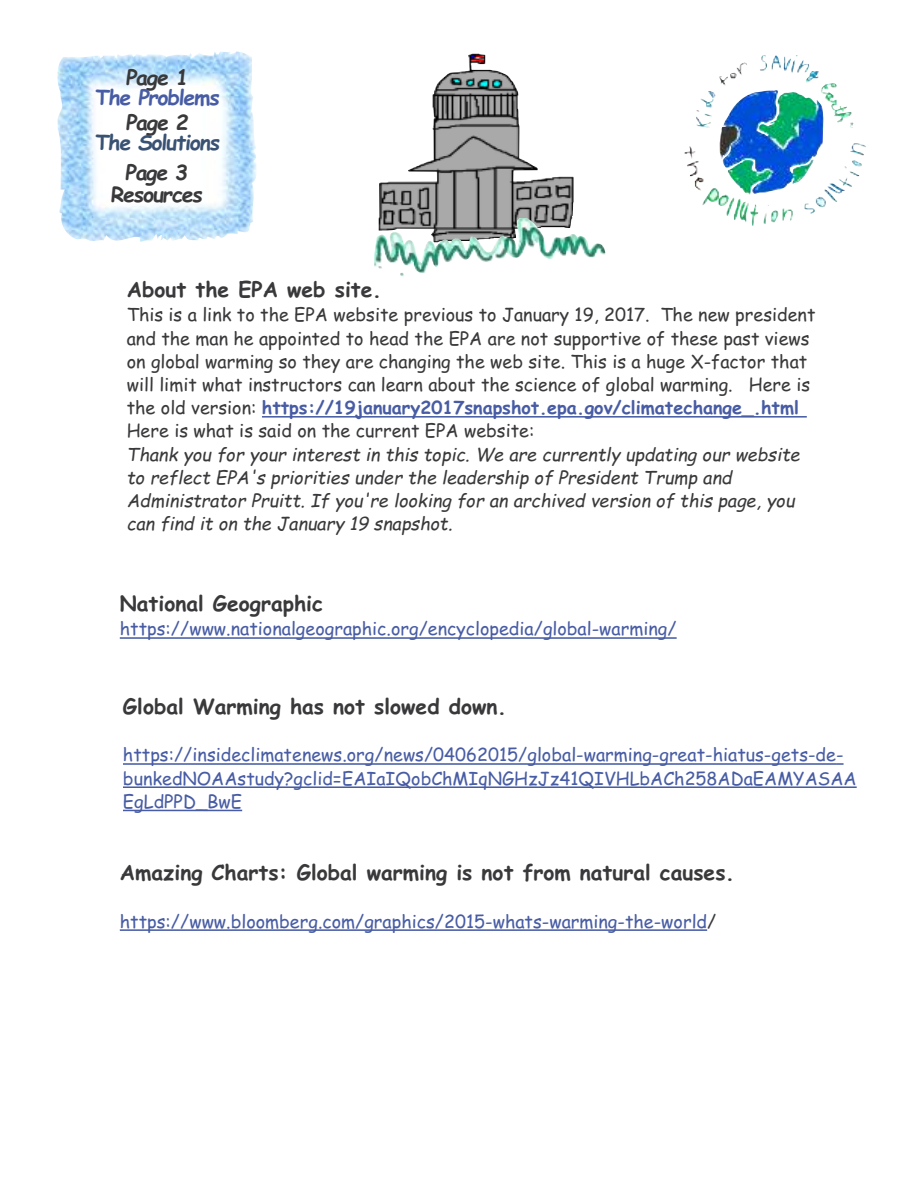
<style>
.page{position:relative;width:918px;height:1188px;background:#fff}
.page>*{position:absolute;margin:0;border:0;box-sizing:border-box;transform-origin:0 0}
.t1{font:700 21px/22.2px "Comic Sans MS";color:#39383a;text-align:center}
.t2{font:700 21px "Comic Sans MS";color:#395273}
.t3{font:700 21px "Comic Sans MS";color:#475ca4}
.t4{font:18px/23.2px "Comic Sans MS";color:#39383a}
.t5{font:18px/23.2px "Comic Sans MS";color:#475ca4}
.t6{font:italic 18px/23.2px "Comic Sans MS";color:#39383a}
.s1{font-weight:700;color:#475ca4}
.s2{color:#39383a}
</style>
<div class="page">
<img style="left:702px;top:90px;width:122px;height:124px">
<img style="left:57px;top:52px;width:199px;height:190px">
<hr style="left:120px;top:637px;width:557px;height:2px;background:#475ca4">
<hr style="left:262px;top:416px;width:545px;height:2px;background:#475ca4">
<hr style="left:123px;top:763px;width:713px;height:2px;background:#475ca4">
<svg style="left:836px;top:763px;width:8px;height:2px"></svg>
<hr style="left:123px;top:786px;width:734px;height:2px;background:#475ca4">
<hr style="left:123px;top:810px;width:119px;height:1px;background:#475ca4">
<hr style="left:120px;top:929px;width:587px;height:2px;background:#475ca4">
<img style="left:378px;top:54px;width:196px;height:164px">
<img style="left:374px;top:218px;width:231px;height:59px">
<p class="t1" style="left:126px;top:66px;width:66px">Page 1</p>
<p class="t3" style="left:95px;top:86px;width:129px">The Problems</p>
<p class="t1" style="left:126px;top:111px;width:66px">Page 2</p>
<p class="t2" style="left:94px;top:131px;width:129px">The Solutions</p>
<p class="t1" style="left:111px;top:161px;width:96px">Page 3<br>Resources</p>
<p class="t1" style="left:127px;top:278px;width:256px">About the EPA web site.</p>
<p class="t4" style="left:127px;top:304px;width:690px">This is a link to the EPA website previous to January 19, 2017. The new president and the man he appointed to head the EPA are not supportive of these past views on global warming so they are changing the web site. This is a huge X-factor that will limit what instructors can learn about the science of global warming. Here is the old version: <span class="s1">https://19january2017snapshot.epa.gov/climatechange_.html </span>Here is what is said on the current EPA website:</p>
<p class="t6" style="left:127px;top:443px;width:675px">Thank you for your interest in this topic. We are currently updating our website to reflect EPA's priorities under the leadership of President Trump and Administrator Pruitt. If you're looking for an archived version of this page, you can find it on the January 19 snapshot.</p>
<p class="t1" style="left:120px;top:592px;width:205px">National Geographic</p>
<p class="t5" style="left:120px;top:618px;width:558px">https://www.nationalgeographic.org/encyclopedia/global-warming/</p>
<p class="t1" style="left:123px;top:695px;width:385px">Global Warming has not slowed down.</p>
<p class="t5" style="left:123px;top:744px;width:735px">https://insideclimatenews.org/news/04062015/global-warming-great-hiatus-gets-de&shy;bunkedNOAAstudy?gclid=EAIaIQobChMIqNGHzJz41QIVHLbACh258ADaEAMYASAA<br>EgLdPPD_BwE</p>
<p class="t1" style="left:120px;top:861px;width:616px">Amazing Charts: Global warming is not from natural causes.</p>
<p class="t5" style="left:120px;top:910px;width:598px">https://www.bloomberg.com/graphics/2015-whats-warming-the-world<span class="s2">/</span></p>
</div>
